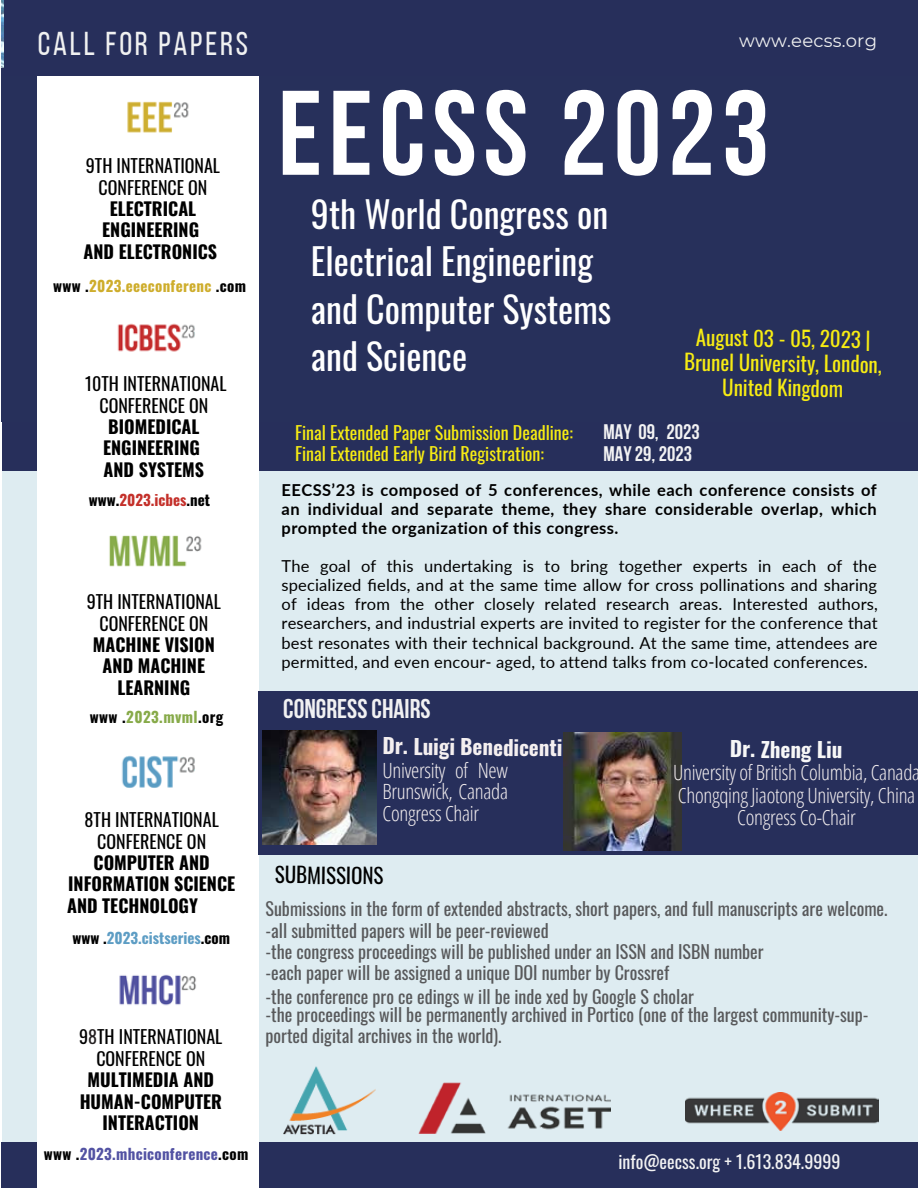
<style>
.page{position:relative;width:918px;height:1188px;background:#fff}
.page>*{position:absolute;margin:0;border:0;box-sizing:border-box;transform-origin:0 0}
.t1{font:700 120px "Bebas Neue";letter-spacing:.055em;color:#fff}
.t2{font:36px/47.2px "Oswald";color:#fff}
.t3{font:33px "Bebas Neue";letter-spacing:.085em;color:#f0f1f1}
.t4{font:700 27px "Bebas Neue";color:#f1f1f2}
.t5{font:300 21px/21.3px "Open Sans Condensed";letter-spacing:-.015em;color:#f4eff0;text-align:justify}
.t6{font:21px/24.8px "Oswald";color:#f7ec13;text-align:center}
.t7{font:700 21px/22.5px "Bebas Neue";color:#f2f2f3}
.t8{font:700 21px "Oswald";color:#f4eff0}
.t9{font:21px "Oswald";color:#000}
.t10{font:700 21px "Oswald";color:#f7f7f7}
.t11{font:18px/21.3px "Oswald";color:#58595b}
.t12{font:700 18px/21.3px "Oswald";color:#000;text-align:center}
.t13{font:18px/21.3px "Oswald";color:#000;text-align:center}
.t14{font:18px/21.3px "Oswald";color:#f7ec13}
.t15{font:18px "Oswald";color:#f2f2f3}
.t16{font:18px "Montserrat";letter-spacing:.01em;color:#f0f1f1}
.t17{font:16.5px/19.2px "Lato";letter-spacing:.01em;color:#010101;text-align:justify}
.t18{font:700 16.5px/19.2px "Lato";letter-spacing:.025em;color:#010101;text-align:justify}
.t19{font:700 15px "Oswald";letter-spacing:.02em;color:#5252a3}
.t20{font:700 15px "Oswald";letter-spacing:.02em;color:#cead2c}
.t21{font:700 15px "Oswald";color:#5d9dc4}
.t22{font:700 15px "Oswald";color:#c4302a}
.t23{font:700 15px "Oswald";letter-spacing:.03em;color:#87aa49}
.s1{color:#000}
.s2{color:#231f20}
</style>
<div class="page">
<div style="left:2px;top:470px;width:916px;height:718px;background:#deecf1"></div>
<div style="left:3px;top:412px;width:915px;height:58px;background:#272f5b"></div>
<div style="left:2px;top:1143px;width:916px;height:45px;background:#272f5b"></div>
<div style="left:2px;top:68px;width:916px;height:354px;background:#27305b"></div>
<div style="left:38px;top:69px;width:220px;height:1119px;background:#fff"></div>
<div style="left:258px;top:692px;width:660px;height:163px;background:#272f5b"></div>
<div style="left:5px;top:0;width:913px;height:76px;background:#272f5b"></div>
<img style="left:685px;top:1092px;width:194px;height:38px">
<img style="left:283px;top:1066px;width:93px;height:69px">
<img style="left:419px;top:1082px;width:192px;height:51px">
<img style="left:119px;top:974px;width:77px;height:32px">
<img style="left:121px;top:755px;width:74px;height:33px">
<img style="left:117px;top:323px;width:78px;height:29px">
<img style="left:127px;top:101px;width:62px;height:32px">
<img style="left:109px;top:535px;width:93px;height:32px">
<img style="left:262px;top:731px;width:114px;height:114px">
<img style="left:563px;top:733px;width:118px;height:118px">
<h3 class="t3" style="left:38px;top:31px;width:212px">CALL FOR PAPERS</h3>
<p class="t13" style="left:86px;top:154px;width:136px">9TH INTERNATIONAL<br>CONFERENCE ON</p>
<p class="t12" style="left:84px;top:197px;width:135px">ELECTRICAL<br>ENGINEERING<br>AND ELECTRONICS</p>
<p class="t20" style="left:53px;top:275px;width:194px"><span class="s1">www .</span>2023.eeeconferenc <span class="s1">.com</span></p>
<p class="t13" style="left:85px;top:372px;width:143px">10TH INTERNATIONAL<br>CONFERENCE ON</p>
<p class="t12" style="left:103px;top:415px;width:103px;text-align:left">BIOMEDICAL<br>ENGINEERING<br>AND SYSTEMS</p>
<p class="t22" style="left:89px;top:488px;width:123px"><span class="s1">www.</span>2023.icbes<span class="s1">.net</span></p>
<p class="t13" style="left:87px;top:590px;width:136px">9TH INTERNATIONAL<br>CONFERENCE ON</p>
<p class="t12" style="left:93px;top:633px;width:124px">MACHINE VISION<br>AND MACHINE<br>LEARNING</p>
<p class="t23" style="left:90px;top:705px;width:135px"><span class="s1">www .</span>2023.mvml<span class="s1">.org</span></p>
<p class="t13" style="left:85px;top:809px;width:136px">8TH INTERNATIONAL<br>CONFERENCE ON</p>
<p class="t12" style="left:67px;top:851px;width:170px;text-align:left;text-indent:26px">COMPUTER AND<br>INFORMATION SCIENCE<br>AND TECHNOLOGY</p>
<p class="t21" style="left:72px;top:926px;width:159px"><span class="s1">www .</span>2023.cistseries<span class="s1">.com</span></p>
<p class="t13" style="left:79px;top:1026px;width:145px">9<span class="s2">8</span>TH INTERNATIONAL<br>CONFERENCE ON</p>
<p class="t12" style="left:80px;top:1068px;width:144px">MULTIMEDIA AND<br>HUMAN-COMPUTER<br>INTERACTION</p>
<p class="t19" style="left:44px;top:1142px;width:206px"><span class="s1">www .</span>2023.mhciconference<span class="s1">.com</span></p>
<p class="t16" style="left:739px;top:29px;width:139px">www.eecss.org</p>
<h1 class="t1" style="left:278px;top:85px;width:493px">EECSS 2023</h1>
<h2 class="t2" style="left:311px;top:189px;width:302px">9th World Congress on<br>Electrical Engineering and Computer Systems and Science</h2>
<p class="t6" style="left:685px;top:323px;width:199px;rotate:1deg">August 03 - 05, 2023 |<br>Brunel University, London,<br>United Kingdom</p>
<p class="t7" style="left:604px;top:422px;width:98px">May 09, 2023<br>MaY29, 2023</p>
<p class="t18" style="left:282px;top:480px;width:597px">EECSS’23 is composed of 5 conferences, while each conference consists of an individual and separate theme, they share considerable overlap, which prompted the organization of this congress.</p>
<p class="t17" style="left:282px;top:556px;width:598px">The goal of this undertaking is to bring together experts in each of the specialized fields, and at the same time allow for cross pollinations and sharing of ideas from the other closely related research areas. Interested authors, researchers, and industrial experts are invited to register for the conference that best resonates with their technical background. At the same time, attendees are permitted, and even encour- aged, to attend talks from co-located conferences.</p>
<h3 class="t4" style="left:283px;top:697px;width:149px">CONGRESSCHAIRS</h3>
<p class="t14" style="left:295px;top:421px;width:279px">Final Extended Paper Submission Deadline:<br>Final Extended Early Bird Registration:</p>
<p class="t8" style="left:383px;top:729px;width:181px;rotate:1deg">Dr. Luigi Benedicenti</p>
<p class="t10" style="left:730px;top:732px;width:114px;rotate:1deg">Dr. Zheng Liu</p>
<p class="t5" style="left:383px;top:759px;width:127px">University of New Brunswick, Canada Congress Chair</p>
<p class="t5" style="left:673px;top:761px;width:249px;line-height:22.5px;text-align:center">University of British Columbia, Canada<br>Chongqing Jiaotong University, China<br>Congress Co-Chair</p>
<p class="t9" style="left:275px;top:858px;width:110px;rotate:1deg">SUBMISSIONS</p>
<p class="t11" style="left:266px;top:897px;width:624px">Submissions in the form of extended abstracts, short papers, and full manuscripts are welcome. -all submitted papers will be peer-reviewed<br>-the congress proceedings will be published under an ISSN and ISBN number<br>-each paper will be assigned a unique DOI number by Crossref</p>
<p class="t11" style="left:266px;top:987px;width:605px;line-height:18px">-the conference pro ce edings w ill be inde xed by Google S cholar<br>-the proceedings will be permanently archived in Portico (one of the largest community-sup-</p>
<p class="t11" style="left:266px;top:1024px;width:238px">ported digital archives in the world).</p>
<p class="t15" style="left:619px;top:1147px;width:223px">info@eecss.org + 1.613.834.9999</p>
</div>
